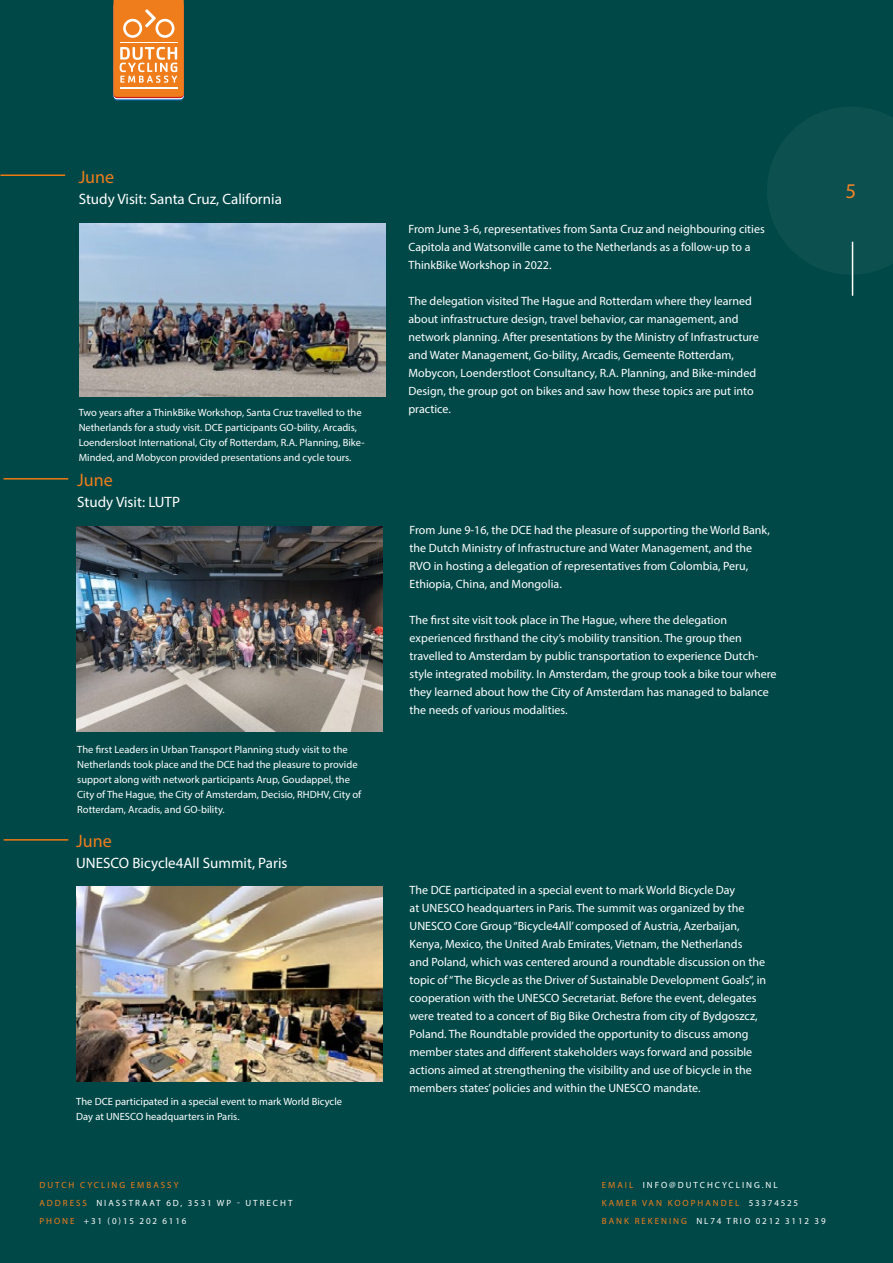
<style>
.page{position:relative;width:893px;height:1263px;background:#004848}
.page>*{position:absolute;margin:0;border:0;box-sizing:border-box;transform-origin:0 0}
.t1{font:21px "Myriad Pro";color:#ef7d1b}
.t2{font:18px "Myriad Pro";color:#ef7d1b}
.t3{font:15px "Myriad Pro";color:#fff}
.t4{font:12px/18px "Myriad Pro";color:#fff}
.t5{font:10.5px/15px "Myriad Pro";color:#fff}
.t6{font:9px/18px "Myriad Pro";letter-spacing:.22em;color:#fff}
.s1{color:#ef7d1b}
</style>
<div class="page">
<svg style="left:114px;top:4px;width:70px;height:97px"></svg>
<svg style="left:113px;top:0;width:71px;height:97px;background:#f08f3d"></svg>
<hr style="left:120px;top:42px;width:57px;height:1px;background:#fff">
<hr style="left:120px;top:87px;width:57px;height:2px;background:#fff">
<hr style="left:852px;top:242px;width:1px;height:54px;background:#fff">
<hr style="left:0;top:174px;width:65px;height:2px;background:#ef7911">
<hr style="left:4px;top:839px;width:64px;height:2px;background:#ef7911">
<hr style="left:4px;top:478px;width:64px;height:1px;background:#ef7911">
<img style="left:77px;top:526px;width:306px;height:205px">
<img style="left:77px;top:886px;width:306px;height:195px">
<img style="left:80px;top:224px;width:306px;height:172px">
<svg style="left:767px;top:107px;width:126px;height:168px"></svg>
<h2 class="t2" style="left:79px;top:166px;width:37px">June</h2>
<p class="t3" style="left:79px;top:189px;width:205px">Study Visit: Santa Cruz, California</p>
<p class="t5" style="left:79px;top:405px;width:287px">Two years after a ThinkBike Workshop, Santa Cruz travelled to the Netherlands for a study visit. DCE participants GO-bility, Arcadis, Loendersloot International, City of Rotterdam, R.A. Planning, Bike-Minded, and Mobycon provided presentations and cycle tours.</p>
<h2 class="t2" style="left:77px;top:469px;width:37px">June</h2>
<p class="t3" style="left:77px;top:492px;width:104px">Study Visit: LUTP</p>
<p class="t5" style="left:77px;top:741px;width:286px">The first Leaders in Urban Transport Planning study visit to the Netherlands took place and the DCE had the pleasure to provide support along with network participants Arup, Goudappel, the City of The Hague, the City of Amsterdam, Decisio, RHDHV, City of Rotterdam, Arcadis, and GO-bility.</p>
<h2 class="t2" style="left:76px;top:830px;width:37px">June</h2>
<p class="t3" style="left:76px;top:854px;width:213px">UNESCO Bicycle4All Summit, Paris</p>
<p class="t5" style="left:76px;top:1094px;width:267px">The DCE participated in a special event to mark World Bicycle<br>Day at UNESCO headquarters in Paris.</p>
<p class="t4" style="left:408px;top:220px;width:358px">From June 3-6, representatives from Santa Cruz and neighbouring cities<br>Capitola and Watsonville came to the Netherlands as a follow-up to a<br>ThinkBike Workshop in 2022.</p>
<p class="t4" style="left:408px;top:292px;width:352px">The delegation visited The Hague and Rotterdam where they learned about infrastructure design, travel behavior, car management, and network planning. After presentations by the Ministry of Infrastructure and Water Management, Go-bility, Arcadis, Gemeente Rotterdam, Mobycon, Loenderstloot Consultancy, R.A. Planning, and Bike-minded Design, the group got on bikes and saw how these topics are put into practice.</p>
<p class="t4" style="left:410px;top:520px;width:362px">From June 9-16, the DCE had the pleasure of supporting the World Bank, the Dutch Ministry of Infrastructure and Water Management, and the RVO in hosting a delegation of representatives from Colombia, Peru, Ethiopia, China, and Mongolia.</p>
<p class="t4" style="left:410px;top:610px;width:368px">The first site visit took place in The Hague, where the delegation experienced firsthand the city’s mobility transition. The group then travelled to Amsterdam by public transportation to experience Dutch&shy;style integrated mobility. In Amsterdam, the group took a bike tour where they learned about how the City of Amsterdam has managed to balance the needs of various modalities.</p>
<p class="t4" style="left:410px;top:880px;width:358px">The DCE participated in a special event to mark World Bicycle Day<br>at UNESCO headquarters in Paris. The summit was organized by the UNESCO Core Group “Bicycle4All’ composed of Austria, Azerbaijan, Kenya, Mexico, the United Arab Emirates, Vietnam, the Netherlands<br>and Poland, which was centered around a roundtable discussion on the topic of “The Bicycle as the Driver of Sustainable Development Goals”, in cooperation with the UNESCO Secretariat. Before the event, delegates were treated to a concert of Big Bike Orchestra from city of Bydgoszcz, Poland. The Roundtable provided the opportunity to discuss among member states and different stakeholders ways forward and possible actions aimed at strengthening the visibility and use of bicycle in the members states’ policies and within the UNESCO mandate.</p>
<h1 class="t1" style="left:845px;top:178px;width:12px">5</h1>
<p class="t6" style="left:39px;top:1176px;width:255px"><span class="s1">DUTCH CYCLING EMBASSY<br>ADDRESS</span> NIASSTRAAT 6D, 3531 WP - UTRECHT<br><span class="s1">PHONE</span> +31 (0)15 202 6116</p>
<p class="t6" style="left:602px;top:1176px;width:225px"><span class="s1">EMAIL</span> INFO@DUTCHCYCLING.NL<br><span class="s1">KAMER VAN KOOPHANDEL</span> 53374525<br><span class="s1">BANK REKENING</span> NL74 TRIO 0212 3112 39</p>
</div>
